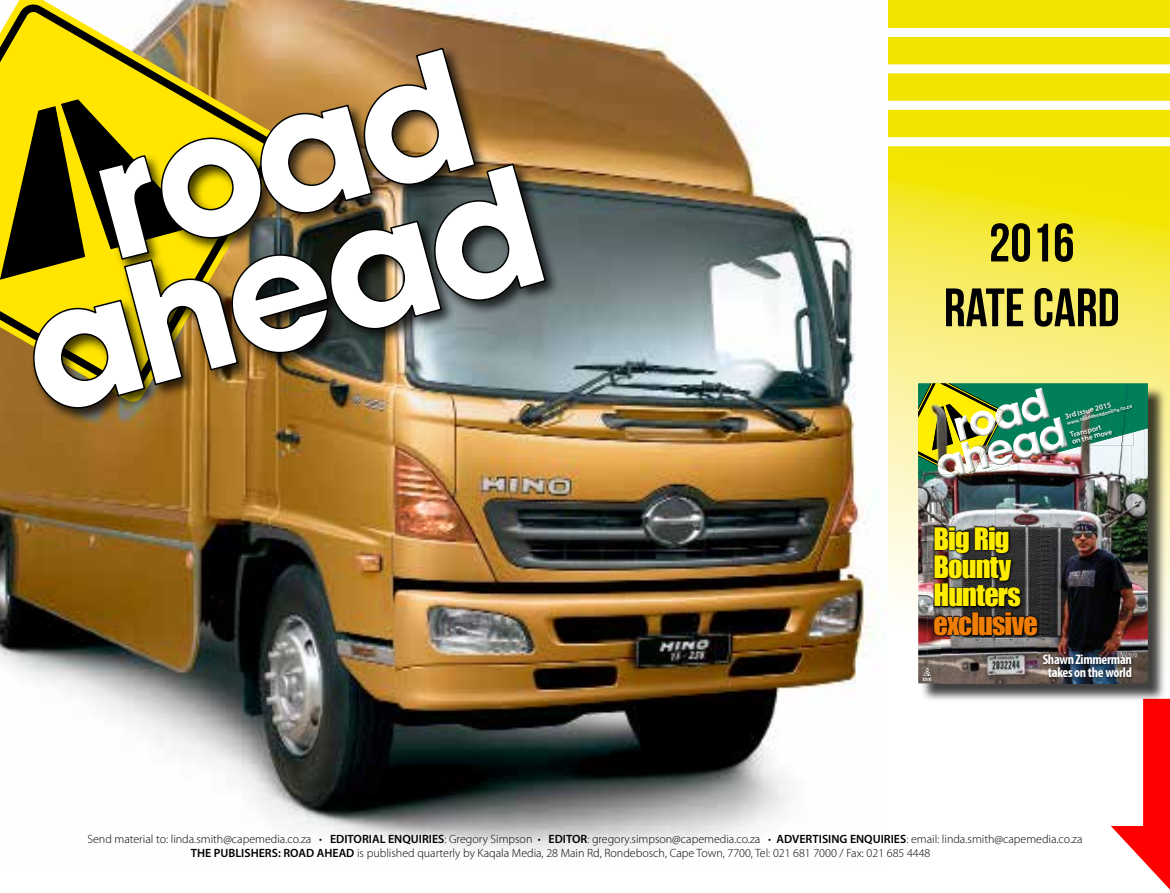
<style>
.page{position:relative;width:1170px;height:893px;background:#fff}
.page>*{position:absolute;margin:0;border:0;box-sizing:border-box;transform-origin:0 0}
.t1{font:54px/64.8px "Bebas Neue";color:#000;text-align:center}
.t2{font:28.35px/28.3px "Impact";letter-spacing:-.035em;color:#ffed00}
.t3{font:28.35px "Impact";letter-spacing:-.035em;color:#f07e06}
.t4{font:700 condensed 13.95px/12.9px "Myriad Pro";letter-spacing:-.025em;color:#fff;text-align:center}
.t5{font:300 12px/14.4px "Myriad Pro";color:#000}
.t6{font:600 7.65px/7.1px "Myriad Pro";color:#fff}
.t7{font:600 5.4px "Myriad Pro";color:#fff}
.t8{font:700 condensed 5.1px "Myriad Pro";color:#fff;scale:.73 1}
.s1{font-weight:600}
</style>
<div class="page">
<svg style="left:888px;top:0;width:281px;height:699px;background:#f5ea41"></svg>
<img style="left:0;top:0;width:875px;height:852px">
<svg style="left:0;top:0;width:281px;height:47px"></svg>
<div style="left:30px;top:45px;width:530px;height:378px;background:#000;opacity:.75"></div>
<img style="left:0;top:47px;width:547px;height:362px">
<div style="left:1142px;top:699px;width:27px;height:145px;background:#f00"></div>
<svg style="left:1111px;top:826px;width:58px;height:63px"></svg>
<div style="left:887px;top:137px;width:282px;height:9px;background:#fff"></div>
<div style="left:887px;top:101px;width:282px;height:9px;background:#fff"></div>
<div style="left:887px;top:64px;width:282px;height:9px;background:#fff"></div>
<div style="left:887px;top:28px;width:282px;height:9px;background:#fff"></div>
<div style="left:920px;top:386px;width:246px;height:316px;background:#000;opacity:.75"></div>
<img style="left:918px;top:490px;width:9px;height:193px">
<img style="left:1131px;top:490px;width:16px;height:193px">
<img style="left:1049px;top:490px;width:82px;height:163px">
<img style="left:995px;top:490px;width:54px;height:45px">
<img style="left:941px;top:490px;width:54px;height:36px">
<img style="left:927px;top:490px;width:14px;height:193px">
<img style="left:1036px;top:535px;width:13px;height:148px">
<img style="left:941px;top:638px;width:95px;height:45px">
<img style="left:1049px;top:680px;width:82px;height:3px">
<img style="left:932px;top:526px;width:108px;height:12px">
<img style="left:932px;top:538px;width:14px;height:100px">
<img style="left:1027px;top:538px;width:13px;height:100px">
<img style="left:946px;top:636px;width:81px;height:2px">
<svg style="left:933px;top:526px;width:104px;height:110px;background:#1e1c1c"></svg>
<img style="left:1041px;top:653px;width:93px;height:27px">
<svg style="left:922px;top:668px;width:10px;height:13px"></svg>
<img style="left:918px;top:383px;width:232px;height:107px">
<svg style="left:1146px;top:688px;width:4px;height:3px"></svg>
<h1 class="t1" style="left:943px;top:210px;width:177px">2016<br>RATE CARD</h1>
<p class="t6" style="left:1064px;top:413px;width:49px;rotate:-15deg">3rd Issue 2015</p>
<p class="t7" style="left:1065px;top:420px;width:69px;rotate:-15deg">www.roadaheadonline.co.za</p>
<p class="t6" style="left:1069px;top:431px;width:43px;rotate:-15deg">Transport on the move</p>
<h2 class="t2" style="left:933px;top:523px;width:89px">Big Rig<br>Bounty<br>Hunters</h2>
<h2 class="t3" style="left:933px;top:602px;width:106px">exclusive</h2>
<p class="t8" style="left:922px;top:676px;width:13px">R29.95</p>
<p class="t4" style="left:1042px;top:653px;width:91px">Shawn Zimmerman takes on the world</p>
<p class="t5" style="left:191px;top:832px;width:893px;text-indent:-103px">Send material to: linda.smith@capemedia.co.za • <span class="s1">EDITORIAL ENQUIRIES</span>: Gregory Simpson • <span class="s1">EDITOR</span>: gregory.simpson@capemedia.co.za • <span class="s1">ADVERTISING ENQUIRIES</span>: email: linda.smith@capemedia.co.za<br><span class="s1">THE PUBLISHERS: ROAD AHEAD</span> is published quarterly by Kaqala Media, 28 Main Rd, Rondebosch, Cape Town, 7700, Tel: 021 681 7000 / Fax: 021 685 4448</p>
</div>
